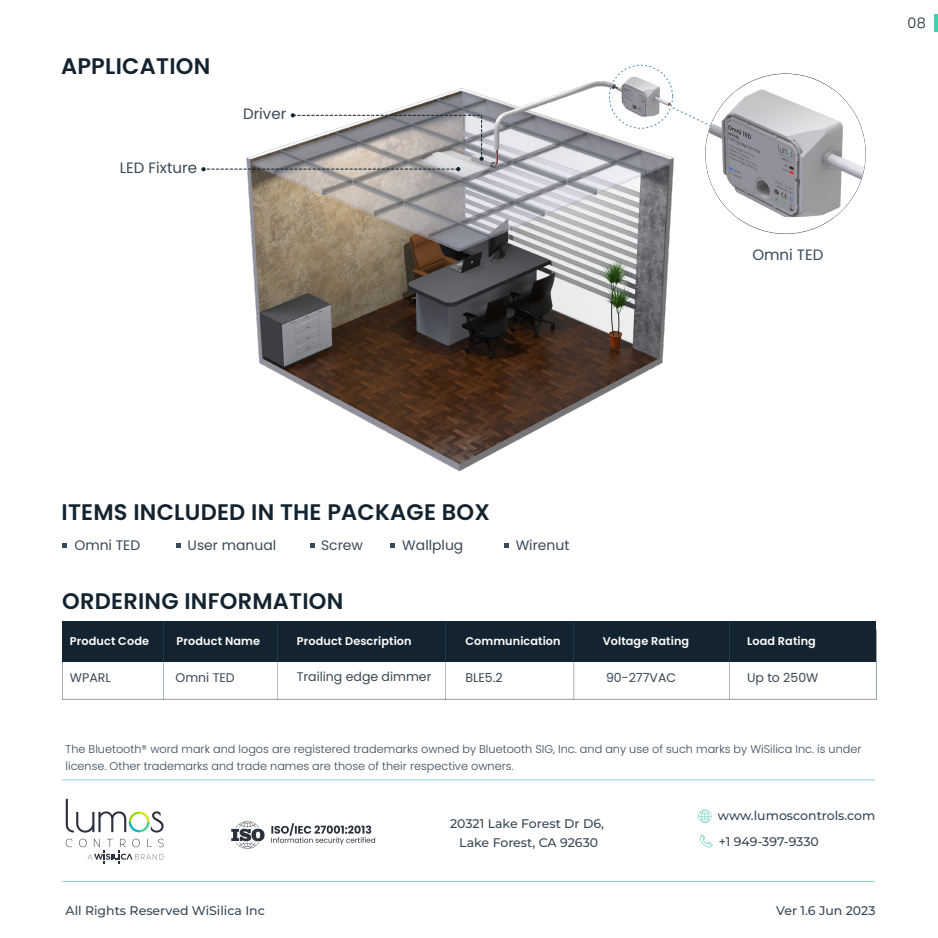
<style>
.page{position:relative;width:938px;height:938px;background:#fff}
.page>*{position:absolute;margin:0;border:0;box-sizing:border-box;transform-origin:0 0}
.t1{font:600 22.5px "Poppins";letter-spacing:.01em;color:#132430}
.t2{font:15px "Poppins";color:#394956}
.t3{font:300 14.5px "Poppins";color:#132430}
.t4{font:13.75px "Poppins";color:#394956}
.t5{font:500 12.5px/18.1px "Montserrat";color:#394956;text-align:center}
.t6{font:12.5px "Poppins";color:#394956}
.t7{font:300 11.25px/16.2px "Poppins";color:#394956}
.t8{font:600 11.25px "Poppins";letter-spacing:.01em;color:#fff}
</style>
<div class="page">
<hr style="left:934px;top:14px;width:3px;height:17px;background:#3bd4ae">
<div style="left:62px;top:621px;width:813px;height:40px;background:#132430"></div>
<hr style="left:163px;top:621px;width:1px;height:78px;background:#3c5666">
<hr style="left:277px;top:621px;width:1px;height:78px;background:#3c5666">
<hr style="left:445px;top:621px;width:1px;height:78px;background:#3c5666">
<hr style="left:573px;top:621px;width:1px;height:78px;background:#3c5666">
<hr style="left:729px;top:621px;width:1px;height:78px;background:#3c5666">
<svg style="left:63px;top:543px;width:4px;height:4px"></svg>
<svg style="left:177px;top:543px;width:4px;height:4px"></svg>
<svg style="left:66px;top:838px;width:6px;height:9px"></svg>
<svg style="left:66px;top:798px;width:98px;height:34px"></svg>
<svg style="left:79px;top:838px;width:85px;height:25px"></svg>
<svg style="left:698px;top:809px;width:13px;height:13px"></svg>
<svg style="left:699px;top:834px;width:13px;height:13px"></svg>
<hr style="left:62px;top:779px;width:812px;height:1px;background:#90cce4">
<hr style="left:62px;top:881px;width:812px;height:1px;background:#90cce4">
<svg style="left:231px;top:821px;width:33px;height:28px"></svg>
<svg style="left:271px;top:823px;width:104px;height:21px"></svg>
<svg style="left:310px;top:543px;width:4px;height:5px"></svg>
<svg style="left:390px;top:543px;width:5px;height:4px"></svg>
<svg style="left:504px;top:543px;width:4px;height:4px"></svg>
<img style="left:202px;top:64px;width:633px;height:408px">
<div style="left:609px;top:69px;width:64px;height:56px;background:#fff;border-radius:28px"></div>
<img style="left:609px;top:77px;width:64px;height:40px">
<svg style="left:671px;top:106px;width:34px;height:53px"></svg>
<svg style="left:291px;top:113px;width:192px;height:48px"></svg>
<svg style="left:201px;top:167px;width:259px;height:4px"></svg>
<div style="left:705px;top:74px;width:160px;height:159px;background:#fff;border-radius:50%"></div>
<img style="left:705px;top:89px;width:160px;height:128px">
<div style="left:672px;top:93px;width:8px;height:8px;background:#fff"></div>
<div style="left:609px;top:65px;width:64px;height:64px;border:1px dashed #5488a8;border-radius:50%"></div>
<h1 class="t1" style="left:61px;top:53px;width:151px">APPLICATION</h1>
<h2 class="t2" style="left:120px;top:159px;width:79px">LED Fixture</h2>
<h2 class="t2" style="left:243px;top:105px;width:45px">Driver</h2>
<p class="t3" style="left:907px;top:14px;width:20px">08</p>
<h2 class="t2" style="left:752px;top:246px;width:72px">Omni TED</h2>
<h1 class="t1" style="left:62px;top:498px;width:430px">ITEMS INCLUDED IN THE PACKAGE BOX</h1>
<p class="t4" style="left:74px;top:537px;width:67px">Omni TED</p>
<p class="t4" style="left:188px;top:537px;width:90px">User manual</p>
<p class="t4" style="left:321px;top:537px;width:43px">Screw</p>
<p class="t4" style="left:402px;top:537px;width:63px">Wallplug</p>
<p class="t4" style="left:515px;top:537px;width:55px">Wirenut</p>
<h1 class="t1" style="left:62px;top:588px;width:282px">ORDERING INFORMATION</h1>
<p class="t8" style="left:177px;top:634px;width:85px">Product Name</p>
<p class="t8" style="left:465px;top:634px;width:97px">Communication</p>
<p class="t8" style="left:602px;top:634px;width:88px">Voltage Rating</p>
<p class="t8" style="left:747px;top:634px;width:70px">Load Rating</p>
<p class="t6" style="left:70px;top:670px;width:42px">WPARL</p>
<p class="t6" style="left:175px;top:671px;width:61px">Omni TED</p>
<p class="t6" style="left:465px;top:670px;width:39px">BLE5.2</p>
<p class="t6" style="left:606px;top:670px;width:72px">90-277VAC</p>
<p class="t6" style="left:747px;top:670px;width:73px">Up to 250W</p>
<p class="t8" style="left:70px;top:634px;width:81px">Product Code</p>
<p class="t8" style="left:297px;top:634px;width:116px">Product Description</p>
<p class="t6" style="left:297px;top:669px;width:136px">Trailing edge dimmer</p>
<p class="t7" style="left:66px;top:741px;width:797px">The Bluetooth® word mark and logos are registered trademarks owned by Bluetooth SIG, Inc. and any use of such marks by WiSilica Inc. is under license. Other trademarks and trade names are those of their respective owners.</p>
<p class="t5" style="left:66px;top:900px;width:201px">All Rights Reserved WiSilica Inc</p>
<p class="t5" style="left:450px;top:814px;width:155px">20321 Lake Forest Dr D6,<br>Lake Forest, CA 92630</p>
<p class="t5" style="left:717px;top:806px;width:159px">www.lumoscontrols.com</p>
<p class="t5" style="left:718px;top:832px;width:101px">+1 949-397-9330</p>
<p class="t5" style="left:776px;top:900px;width:101px">Ver 1.6 Jun 2023</p>
</div>
